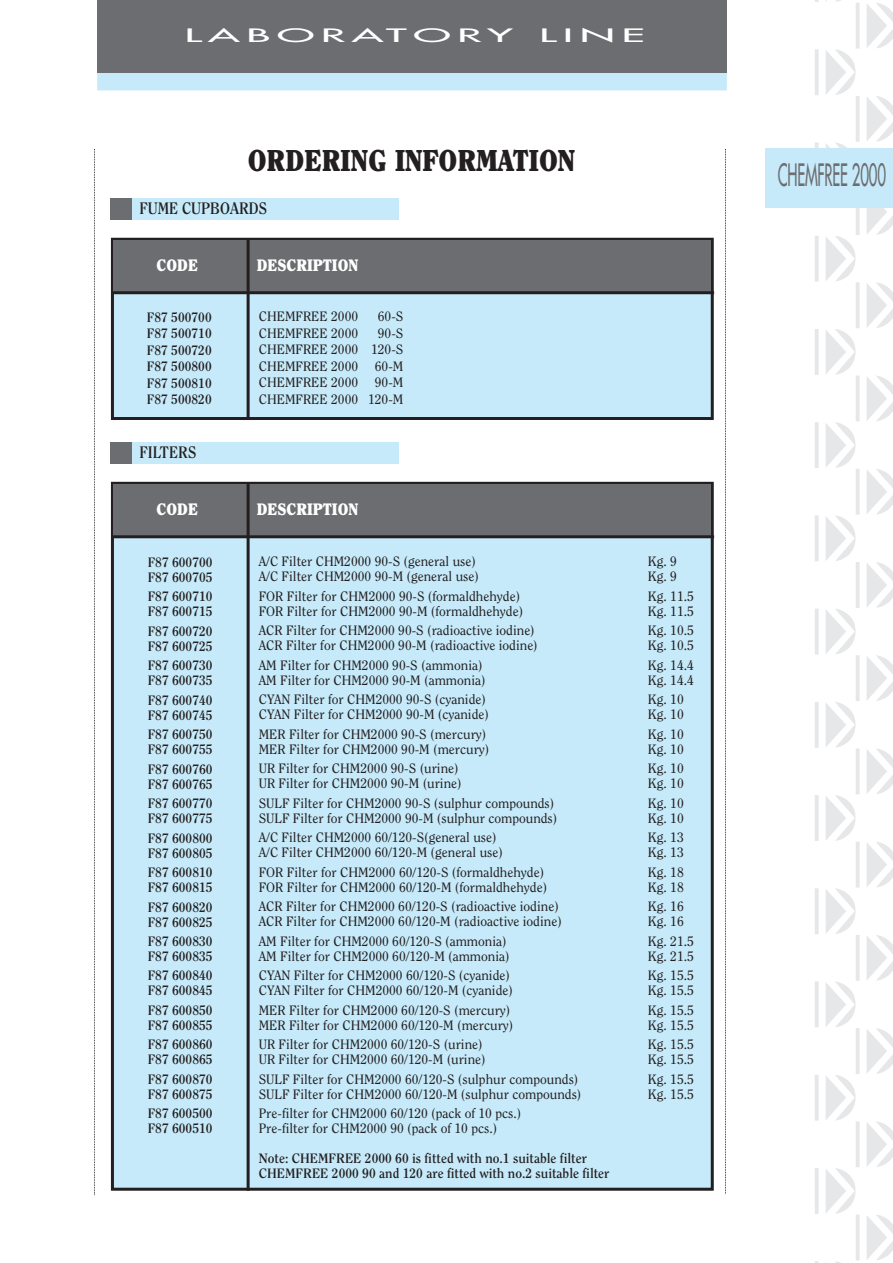
<style>
.page{position:relative;width:893px;height:1263px;background:#fff}
.page>*{position:absolute;margin:0;border:0;box-sizing:border-box;transform-origin:0 0}
.t1{font:900 30px "Clearface";color:#231f20;scale:.87 1}
.t2{font:30px "Futura";letter-spacing:-.01em;color:#6c6d70;scale:.5 1}
.t3{font:18px "Futura";letter-spacing:.145em;color:#fff;scale:2.5 1}
.t4{font:900 16.5px "Clearface";color:#fff;scale:.9 1}
.t5{font:700 16.5px "Clearface";color:#231f20;scale:.9 1}
.t6{font:13.5px/15px "Clearface";color:#231f20}
.t7{font:700 13.5px/15px "Clearface";color:#231f20}
</style>
<div class="page">
<div style="left:97px;top:72px;width:629px;height:18px;background:#c6eafa"></div>
<div style="left:97px;top:0;width:629px;height:73px;background:#6c6d70"></div>
<svg style="left:815px;top:49px;width:3px;height:46px"></svg>
<svg style="left:814px;top:142px;width:4px;height:7px"></svg>
<svg style="left:815px;top:236px;width:3px;height:46px"></svg>
<svg style="left:815px;top:329px;width:3px;height:46px"></svg>
<svg style="left:815px;top:422px;width:3px;height:46px"></svg>
<svg style="left:815px;top:515px;width:3px;height:46px"></svg>
<svg style="left:815px;top:609px;width:3px;height:46px"></svg>
<svg style="left:815px;top:702px;width:3px;height:46px"></svg>
<svg style="left:815px;top:795px;width:3px;height:46px"></svg>
<svg style="left:815px;top:888px;width:3px;height:46px"></svg>
<svg style="left:815px;top:982px;width:3px;height:45px"></svg>
<svg style="left:815px;top:1075px;width:3px;height:46px"></svg>
<svg style="left:815px;top:1168px;width:3px;height:46px"></svg>
<svg style="left:867px;top:96px;width:25px;height:46px"></svg>
<svg style="left:867px;top:208px;width:25px;height:27px"></svg>
<svg style="left:867px;top:282px;width:25px;height:46px"></svg>
<svg style="left:867px;top:376px;width:25px;height:45px"></svg>
<svg style="left:867px;top:469px;width:25px;height:45px"></svg>
<svg style="left:867px;top:562px;width:25px;height:46px"></svg>
<svg style="left:867px;top:655px;width:25px;height:46px"></svg>
<svg style="left:867px;top:748px;width:25px;height:46px"></svg>
<svg style="left:867px;top:842px;width:25px;height:45px"></svg>
<svg style="left:867px;top:935px;width:25px;height:46px"></svg>
<svg style="left:867px;top:1028px;width:25px;height:46px"></svg>
<svg style="left:867px;top:1121px;width:25px;height:46px"></svg>
<svg style="left:825px;top:0;width:34px;height:1263px"></svg>
<div style="left:765px;top:149px;width:127px;height:59px;background:#c6eafa"></div>
<hr style="left:890px;top:51px;width:2px;height:46px;background:#fff">
<svg style="left:867px;top:3px;width:25px;height:45px"></svg>
<svg style="left:867px;top:1215px;width:26px;height:45px"></svg>
<hr style="left:891px;top:889px;width:1px;height:50px;background:#fff">
<hr style="left:891px;top:702px;width:1px;height:50px;background:#fff">
<hr style="left:890px;top:610px;width:2px;height:46px;background:#fff">
<hr style="left:890px;top:517px;width:2px;height:46px;background:#fff">
<hr style="left:890px;top:330px;width:2px;height:48px;background:#fff">
<hr style="left:890px;top:238px;width:2px;height:47px;background:#fff">
<div style="left:110px;top:198px;width:289px;height:21px;background:#c6eafa"></div>
<div style="left:110px;top:198px;width:22px;height:21px;background:#6c6d70"></div>
<div style="left:112px;top:239px;width:600px;height:180px;background:#c6eafa"></div>
<div style="left:111px;top:238px;width:602px;height:182px;border:3px solid #231f20"></div>
<div style="left:114px;top:241px;width:597px;height:51px;background:#6c6d70"></div>
<hr style="left:246px;top:240px;width:3px;height:179px;background:#231f20">
<hr style="left:111px;top:291px;width:603px;height:3px;background:#231f20">
<div style="left:110px;top:442px;width:289px;height:21px;background:#c6eafa"></div>
<div style="left:110px;top:442px;width:22px;height:21px;background:#6c6d70"></div>
<div style="left:112px;top:483px;width:600px;height:706px;background:#c6eafa"></div>
<div style="left:111px;top:482px;width:602px;height:709px;border:3px solid #231f20"></div>
<div style="left:114px;top:485px;width:597px;height:51px;background:#6c6d70"></div>
<hr style="left:246px;top:484px;width:3px;height:707px;background:#231f20">
<hr style="left:111px;top:535px;width:603px;height:3px;background:#231f20">
<svg style="left:725px;top:149px;width:1px;height:1045px"></svg>
<svg style="left:94px;top:149px;width:1px;height:1047px"></svg>
<h2 class="t3" style="left:184px;top:26px;width:133px">LABORATORY</h2>
<h2 class="t3" style="left:539px;top:26px;width:44px">LINE</h2>
<h1 class="t1" style="left:248px;top:148px;width:378px">ORDERING INFORMATION</h1>
<p class="t5" style="left:140px;top:202px;width:143px">FUME CUPBOARDS</p>
<p class="t4" style="left:157px;top:258px;width:47px">CODE</p>
<p class="t4" style="left:257px;top:258px;width:114px">DESCRIPTION</p>
<p class="t7" style="left:147px;top:309px;width:66px;line-height:16.5px;text-align:justify">F87 500700<br>F87 500710<br>F87 500720<br>F87 500800<br>F87 500810<br>F87 500820</p>
<p class="t6" style="left:259px;top:310px;width:101px">CHEMFREE 2000</p>
<p class="t6" style="left:378px;top:310px;width:27px">60-S</p>
<p class="t6" style="left:259px;top:327px;width:101px">CHEMFREE 2000</p>
<p class="t6" style="left:259px;top:326px;width:146px;line-height:16.5px;text-align:justify;text-indent:119px">90-S CHEMFREE 2000 120-S CHEMFREE 2000 60-M CHEMFREE 2000 90-M CHEMFREE 2000 120-M</p>
<p class="t5" style="left:140px;top:446px;width:64px">FILTERS</p>
<p class="t4" style="left:157px;top:502px;width:47px">CODE</p>
<p class="t4" style="left:257px;top:502px;width:114px">DESCRIPTION</p>
<p class="t7" style="left:148px;top:555px;width:66px">F87 600700<br>F87 600705</p>
<p class="t7" style="left:148px;top:590px;width:66px">F87 600710<br>F87 600715</p>
<p class="t7" style="left:148px;top:624px;width:66px">F87 600720<br>F87 600725</p>
<p class="t7" style="left:148px;top:659px;width:66px">F87 600730<br>F87 600735</p>
<p class="t7" style="left:148px;top:693px;width:66px">F87 600740<br>F87 600745</p>
<p class="t7" style="left:148px;top:728px;width:66px">F87 600750<br>F87 600755</p>
<p class="t7" style="left:148px;top:762px;width:66px">F87 600760<br>F87 600765</p>
<p class="t7" style="left:148px;top:797px;width:66px">F87 600770<br>F87 600775</p>
<p class="t7" style="left:148px;top:831px;width:66px">F87 600800<br>F87 600805</p>
<p class="t7" style="left:148px;top:866px;width:66px">F87 600810<br>F87 600815</p>
<p class="t7" style="left:148px;top:900px;width:66px">F87 600820<br>F87 600825</p>
<p class="t7" style="left:148px;top:935px;width:66px">F87 600830<br>F87 600835</p>
<p class="t7" style="left:148px;top:969px;width:66px">F87 600840<br>F87 600845</p>
<p class="t7" style="left:148px;top:1004px;width:66px">F87 600850<br>F87 600855</p>
<p class="t7" style="left:148px;top:1038px;width:66px">F87 600860<br>F87 600865</p>
<p class="t7" style="left:148px;top:1073px;width:66px">F87 600870<br>F87 600875</p>
<p class="t7" style="left:148px;top:1107px;width:66px">F87 600500<br>F87 600510</p>
<p class="t6" style="left:259px;top:555px;width:222px">A/C Filter CHM2000 90-S (general use)<br>A/C Filter CHM2000 90-M (general use)</p>
<p class="t6" style="left:259px;top:590px;width:266px">FOR Filter for CHM2000 90-S (formaldhehyde)<br>FOR Filter for CHM2000 90-M (formaldhehyde)</p>
<p class="t6" style="left:259px;top:624px;width:280px">ACR Filter for CHM2000 90-S (radioactive iodine)<br>ACR Filter for CHM2000 90-M (radioactive iodine)</p>
<p class="t6" style="left:259px;top:659px;width:228px">AM Filter for CHM2000 90-S (ammonia)<br>AM Filter for CHM2000 90-M (ammonia)</p>
<p class="t6" style="left:259px;top:693px;width:232px">CYAN Filter for CHM2000 90-S (cyanide)<br>CYAN Filter for CHM2000 90-M (cyanide)</p>
<p class="t6" style="left:259px;top:728px;width:232px">MER Filter for CHM2000 90-S (mercury)<br>MER Filter for CHM2000 90-M (mercury)</p>
<p class="t6" style="left:259px;top:762px;width:204px">UR Filter for CHM2000 90-S (urine)<br>UR Filter for CHM2000 90-M (urine)</p>
<p class="t6" style="left:259px;top:797px;width:300px">SULF Filter for CHM2000 90-S (sulphur compounds)<br>SULF Filter for CHM2000 90-M (sulphur compounds)</p>
<p class="t6" style="left:259px;top:831px;width:246px">A/C Filter CHM2000 60/120-S(general use)<br>A/C Filter CHM2000 60/120-M (general use)</p>
<p class="t6" style="left:259px;top:866px;width:290px">FOR Filter for CHM2000 60/120-S (formaldhehyde)<br>FOR Filter for CHM2000 60/120-M (formaldhehyde)</p>
<p class="t6" style="left:259px;top:900px;width:304px">ACR Filter for CHM2000 60/120-S (radioactive iodine)<br>ACR Filter for CHM2000 60/120-M (radioactive iodine)</p>
<p class="t6" style="left:259px;top:935px;width:252px">AM Filter for CHM2000 60/120-S (ammonia)<br>AM Filter for CHM2000 60/120-M (ammonia)</p>
<p class="t6" style="left:259px;top:969px;width:256px">CYAN Filter for CHM2000 60/120-S (cyanide)<br>CYAN Filter for CHM2000 60/120-M (cyanide)</p>
<p class="t6" style="left:259px;top:1004px;width:256px">MER Filter for CHM2000 60/120-S (mercury)<br>MER Filter for CHM2000 60/120-M (mercury)</p>
<p class="t6" style="left:259px;top:1038px;width:228px">UR Filter for CHM2000 60/120-S (urine)<br>UR Filter for CHM2000 60/120-M (urine)</p>
<p class="t6" style="left:259px;top:1073px;width:324px">SULF Filter for CHM2000 60/120-S (sulphur compounds)<br>SULF Filter for CHM2000 60/120-M (sulphur compounds)</p>
<p class="t6" style="left:259px;top:1107px;width:264px">Pre-filter for CHM2000 60/120 (pack of 10 pcs.)<br>Pre-filter for CHM2000 90 (pack of 10 pcs.)</p>
<p class="t7" style="left:259px;top:1152px;width:352px">Note: CHEMFREE 2000 60 is fitted with no.1 suitable filter<br>CHEMFREE 2000 90 and 120 are fitted with no.2 suitable filter</p>
<p class="t6" style="left:647px;top:555px;width:31px">Kg. 9<br>Kg. 9</p>
<p class="t6" style="left:647px;top:589px;width:48px">Kg. 11.5<br>Kg. 11.5</p>
<p class="t6" style="left:647px;top:624px;width:48px">Kg. 10.5<br>Kg. 10.5</p>
<p class="t6" style="left:647px;top:658px;width:48px">Kg. 14.4<br>Kg. 14.4</p>
<p class="t6" style="left:647px;top:693px;width:38px">Kg. 10<br>Kg. 10</p>
<p class="t6" style="left:647px;top:727px;width:38px">Kg. 10<br>Kg. 10</p>
<p class="t6" style="left:647px;top:762px;width:38px">Kg. 10<br>Kg. 10</p>
<p class="t6" style="left:647px;top:796px;width:38px">Kg. 10<br>Kg. 10</p>
<p class="t6" style="left:647px;top:831px;width:38px">Kg. 13<br>Kg. 13</p>
<p class="t6" style="left:647px;top:865px;width:38px">Kg. 18<br>Kg. 18</p>
<p class="t6" style="left:647px;top:900px;width:38px">Kg. 16<br>Kg. 16</p>
<p class="t6" style="left:647px;top:934px;width:48px">Kg. 21.5<br>Kg. 21.5</p>
<p class="t6" style="left:647px;top:969px;width:48px">Kg. 15.5<br>Kg. 15.5</p>
<p class="t6" style="left:647px;top:1003px;width:48px">Kg. 15.5<br>Kg. 15.5</p>
<p class="t6" style="left:647px;top:1038px;width:48px">Kg. 15.5<br>Kg. 15.5</p>
<p class="t6" style="left:647px;top:1072px;width:48px">Kg. 15.5<br>Kg. 15.5</p>
<h1 class="t2" style="left:777px;top:160px;width:218px">CHEMFREE 2000</h1>
</div>
